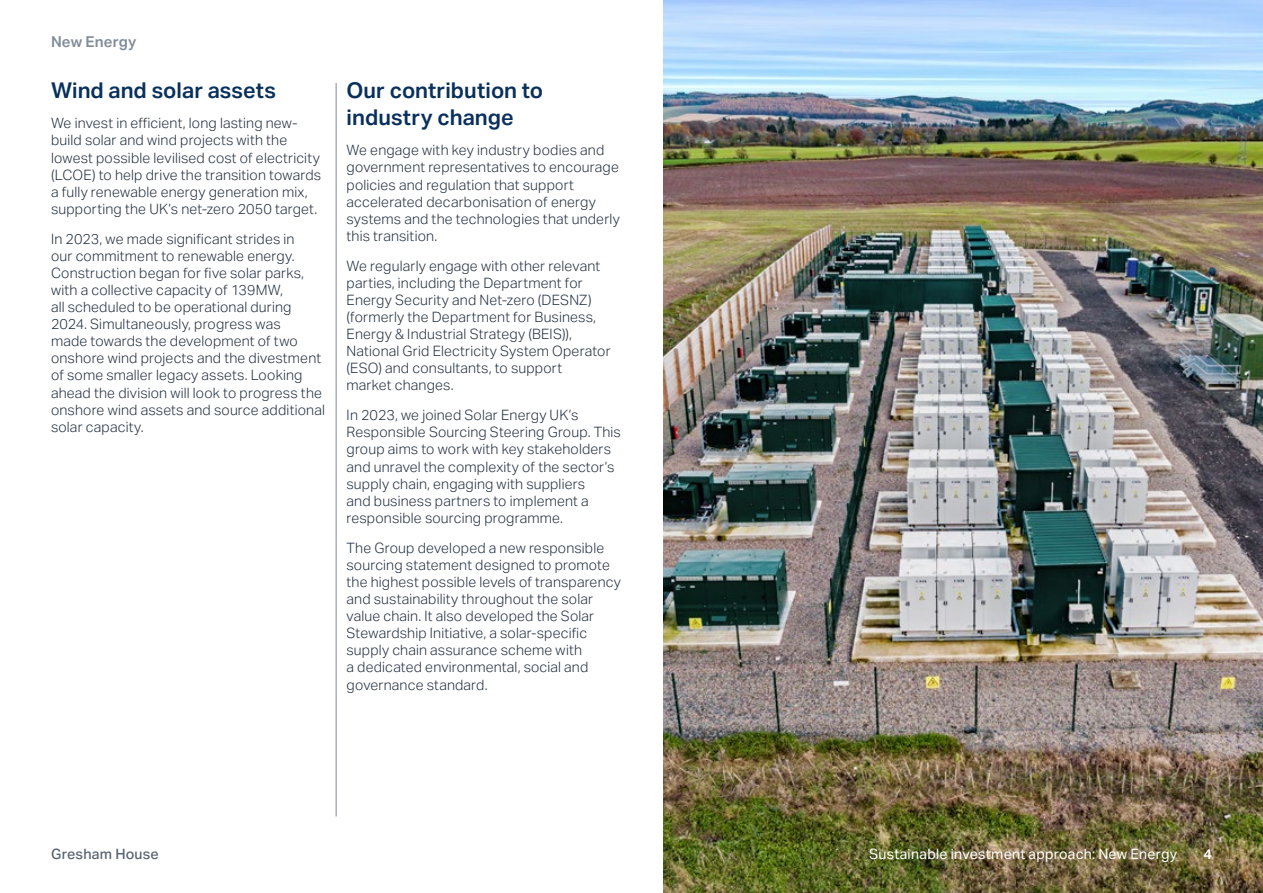
<style>
.page{position:relative;width:1263px;height:893px;background:#fff}
.page>*{position:absolute;margin:0;border:0;box-sizing:border-box;transform-origin:0 0}
.t1{font:600 21.75px/27px "Aktiv Grotesk";letter-spacing:.005em;color:#09305c}
.t2{font:600 15px "Aktiv Grotesk";letter-spacing:.015em;color:#818c99}
.t3{font:300 14.25px/17.1px "Aktiv Grotesk";letter-spacing:.01em;color:#233040}
.t4{font:14.25px "Aktiv Grotesk";letter-spacing:.015em;color:#fff}
.t5{font:500 14.25px "Aktiv Grotesk";letter-spacing:.015em;color:#576370}
.t6{font:600 14.25px "Aktiv Grotesk";color:#fff}
</style>
<div class="page">
<hr style="left:336px;top:83px;width:1px;height:733px;background:#818c99">
<img style="left:663px;top:0;width:600px;height:893px">
<p class="t2" style="left:51px;top:33px;width:87px">New Energy</p>
<h1 class="t1" style="left:51px;top:77px;width:226px">Wind and solar assets</h1>
<p class="t3" style="left:51px;top:115px;width:272px">We invest in efficient, long lasting new&shy;build solar and wind projects with the lowest possible levilised cost of electricity (LCOE) to help drive the transition towards a fully renewable energy generation mix, supporting the UK’s net-zero 2050 target.</p>
<p class="t3" style="left:51px;top:230px;width:275px">In 2023, we made significant strides in<br>our commitment to renewable energy.<br>Construction began for five solar parks, with a collective capacity of 139MW,<br>all scheduled to be operational during 2024. Simultaneously, progress was<br>made towards the development of two onshore wind projects and the divestment of some smaller legacy assets. Looking ahead the division will look to progress the onshore wind assets and source additional solar capacity.</p>
<h1 class="t1" style="left:347px;top:77px;width:198px">Our contribution to industry change</h1>
<p class="t3" style="left:347px;top:142px;width:275px">We engage with key industry bodies and government representatives to encourage policies and regulation that support accelerated decarbonisation of energy systems and the technologies that underly this transition.</p>
<p class="t3" style="left:347px;top:257px;width:266px">We regularly engage with other relevant parties, including the Department for Energy Security and Net-zero (DESNZ) (formerly the Department for Business, Energy &amp; Industrial Strategy (BEIS)), National Grid Electricity System Operator (ESO) and consultants, to support market changes.</p>
<p class="t3" style="left:347px;top:407px;width:276px">In 2023, we joined Solar Energy UK’s Responsible Sourcing Steering Group. This group aims to work with key stakeholders and unravel the complexity of the sector’s supply chain, engaging with suppliers<br>and business partners to implement a responsible sourcing programme.</p>
<p class="t3" style="left:347px;top:539px;width:276px">The Group developed a new responsible sourcing statement designed to promote the highest possible levels of transparency and sustainability throughout the solar value chain. It also developed the Solar Stewardship Initiative, a solar-specific supply chain assurance scheme with<br>a dedicated environmental, social and governance standard.</p>
<p class="t5" style="left:51px;top:846px;width:109px">Gresham House</p>
<p class="t4" style="left:869px;top:845px;width:310px">Sustainable investment approach: New Energy</p>
<p class="t6" style="left:1203px;top:845px;width:10px">4</p>
</div>
